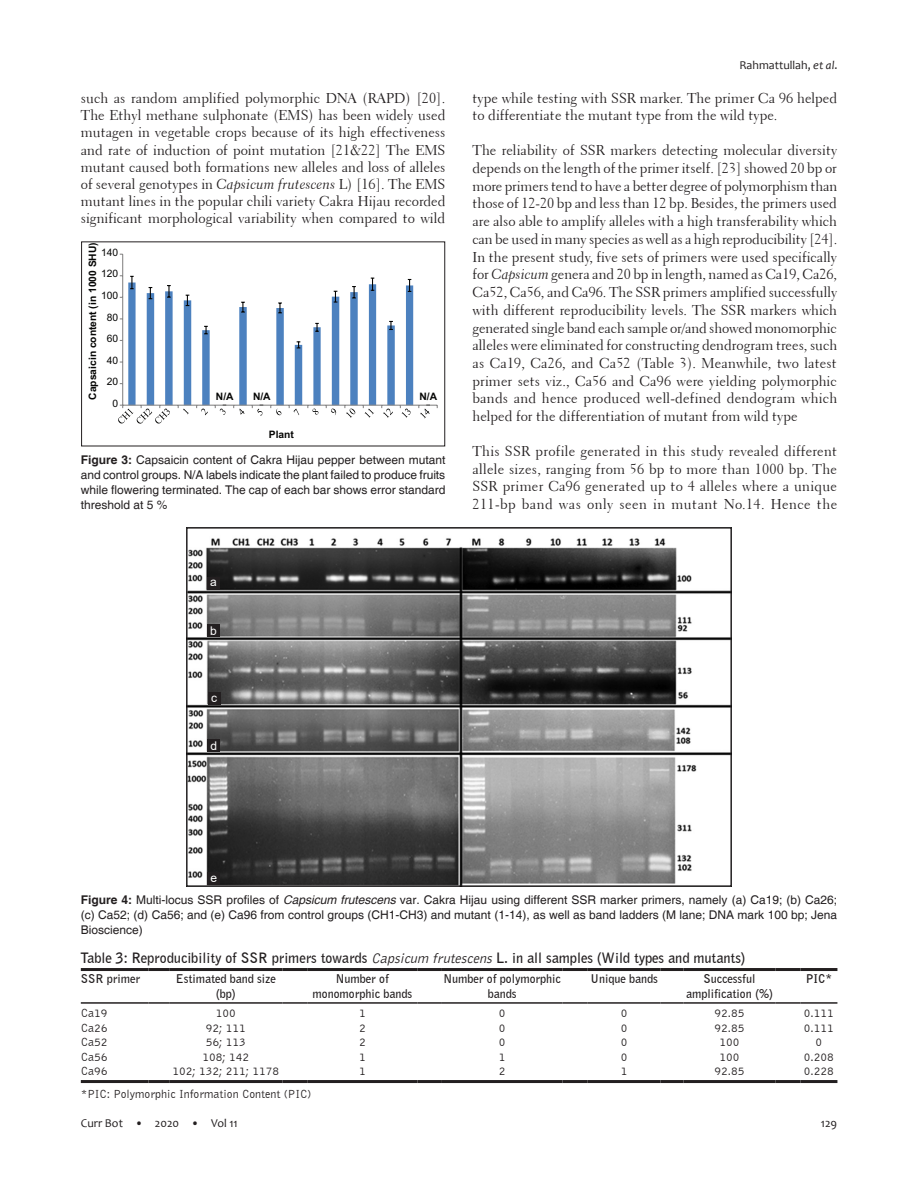
<style>
.page{position:relative;width:918px;height:1188px;background:#fff}
.page>*{position:absolute;margin:0;border:0;box-sizing:border-box;transform-origin:0 0}
.TX{font:14.25px/17.7px "Transitional 521 BT Roman A";color:#231f20;text-align:justify}
.TT{font:700 14.25px "Bell Gothic BT";color:#231f20}
.FGC{font:12px/15px "Helvetica";color:#231f20;text-align:justify}
.TCH{font:700 12px/14.4px "Bell Gothic BT";color:#231f20;text-align:center}
.TB{font:12px "Bell Gothic BT";color:#231f20}
.t1{font:12px "Candara";color:#231f20}
.TFN{font:12px "Bell Gothic BT";color:#231f20}
.TBL{font:12px "Bell Gothic BT";color:#231f20}
.LABEL{font:12px "Arial";color:#fff}
.t2{font:700 10.2px "Arial";color:#050504}
.t3{font:10.2px "Arial";color:#050504}
.s1{font-style:italic}
.s2{font-family:"Transitional 521 BT Cursive A"}
.s3{font-weight:700}
.s4{font-weight:400;font-style:italic}
</style>
<div class="page">
<hr style="left:81px;top:1080px;width:67px;height:3px;background:#231f20">
<hr style="left:148px;top:1080px;width:21px;height:3px;background:#231f20">
<hr style="left:169px;top:1080px;width:114px;height:3px;background:#231f20">
<hr style="left:283px;top:1080px;width:24px;height:3px;background:#231f20">
<hr style="left:307px;top:1080px;width:110px;height:3px;background:#231f20">
<hr style="left:417px;top:1080px;width:25px;height:3px;background:#231f20">
<hr style="left:442px;top:1080px;width:121px;height:3px;background:#231f20">
<hr style="left:562px;top:1080px;width:26px;height:3px;background:#231f20">
<hr style="left:588px;top:1080px;width:73px;height:3px;background:#231f20">
<hr style="left:661px;top:1080px;width:22px;height:3px;background:#231f20">
<hr style="left:683px;top:1080px;width:93px;height:3px;background:#231f20">
<hr style="left:776px;top:1080px;width:24px;height:3px;background:#231f20">
<hr style="left:800px;top:1080px;width:37px;height:3px;background:#231f20">
<hr style="left:81px;top:1002px;width:67px;height:2px;background:#231f20">
<hr style="left:148px;top:1002px;width:21px;height:2px;background:#231f20">
<hr style="left:169px;top:1002px;width:114px;height:2px;background:#231f20">
<hr style="left:283px;top:1002px;width:24px;height:2px;background:#231f20">
<hr style="left:307px;top:1002px;width:110px;height:2px;background:#231f20">
<hr style="left:417px;top:1002px;width:25px;height:2px;background:#231f20">
<hr style="left:442px;top:1002px;width:121px;height:2px;background:#231f20">
<hr style="left:562px;top:1002px;width:26px;height:2px;background:#231f20">
<hr style="left:588px;top:1002px;width:73px;height:2px;background:#231f20">
<hr style="left:661px;top:1002px;width:22px;height:2px;background:#231f20">
<hr style="left:683px;top:1002px;width:93px;height:2px;background:#231f20">
<hr style="left:776px;top:1002px;width:24px;height:2px;background:#231f20">
<hr style="left:800px;top:1002px;width:37px;height:2px;background:#231f20">
<hr style="left:81px;top:968px;width:67px;height:3px;background:#231f20">
<hr style="left:148px;top:968px;width:21px;height:3px;background:#231f20">
<hr style="left:169px;top:968px;width:114px;height:3px;background:#231f20">
<hr style="left:283px;top:968px;width:24px;height:3px;background:#231f20">
<hr style="left:307px;top:968px;width:110px;height:3px;background:#231f20">
<hr style="left:417px;top:968px;width:25px;height:3px;background:#231f20">
<hr style="left:442px;top:968px;width:121px;height:3px;background:#231f20">
<hr style="left:562px;top:968px;width:26px;height:3px;background:#231f20">
<hr style="left:588px;top:968px;width:73px;height:3px;background:#231f20">
<hr style="left:661px;top:968px;width:22px;height:3px;background:#231f20">
<hr style="left:683px;top:968px;width:93px;height:3px;background:#231f20">
<hr style="left:776px;top:968px;width:24px;height:3px;background:#231f20">
<hr style="left:800px;top:968px;width:37px;height:3px;background:#231f20">
<hr style="left:122px;top:254px;width:1px;height:151px;background:#878686">
<hr style="left:123px;top:405px;width:314px;height:1px;background:#878686">
<svg style="left:118px;top:275px;width:312px;height:149px"></svg>
<div style="left:81px;top:242px;width:364px;height:204px;border:1px solid #231f20"></div>
<img style="left:189px;top:538px;width:540px;height:346px">
<div style="left:207px;top:739px;width:13px;height:13px;background:#231f20"></div>
<div style="left:208px;top:692px;width:13px;height:13px;background:#231f20"></div>
<div style="left:207px;top:625px;width:13px;height:12px;background:#231f20"></div>
<div style="left:207px;top:577px;width:13px;height:12px;background:#231f20"></div>
<div style="left:208px;top:872px;width:12px;height:13px;background:#231f20"></div>
<p class="t1" style="left:739px;top:58px;width:100px">Rahmattullah, <span class="s1">et al</span>.</p>
<p class="TX" style="left:81px;top:90px;width:366px;line-height:17.1px">such as random amplified polymorphic DNA (RAPD) [20].<br>The Ethyl methane sulphonate (EMS) has been widely used mutagen in vegetable crops because of its high effectiveness and rate of induction of point mutation [21&amp;22] The EMS mutant caused both formations new alleles and loss of alleles of several genotypes in <span class="s2">Capsicum frutescens</span> L) [16]. The EMS mutant lines in the popular chili variety Cakra Hijau recorded significant morphological variability when compared to wild</p>
<p class="TX" style="left:472px;top:89px;width:366px">type while testing with SSR marker. The primer Ca 96 helped to differentiate the mutant type from the wild type.</p>
<p class="TX" style="left:472px;top:142px;width:366px">The reliability of SSR markers detecting molecular diversity depends on the length of the primer itself. [23] showed 20 bp or more primers tend to have a better degree of polymorphism than those of 12-20 bp and less than 12 bp. Besides, the primers used are also able to amplify alleles with a high transferability which can be used in many species as well as a high reproducibility [24].<br>In the present study, five sets of primers were used specifically for <span class="s2">Capsicum</span> genera and 20 bp in length, named as Ca19, Ca26, Ca52, Ca56, and Ca96. The SSR primers amplified successfully with different reproducibility levels. The SSR markers which generated single band each sample or/and showed monomorphic alleles were eliminated for constructing dendrogram trees, such as Ca19, Ca26, and Ca52 (Table 3). Meanwhile, two latest primer sets viz., Ca56 and Ca96 were yielding polymorphic bands and hence produced well-defined dendogram which helped for the differentiation of mutant from wild type</p>
<p class="TX" style="left:472px;top:442px;width:366px">This SSR profile generated in this study revealed different allele sizes, ranging from 56 bp to more than 1000 bp. The SSR primer Ca96 generated up to 4 alleles where a unique 211-bp band was only seen in mutant No.14. Hence the</p>
<p class="t2" style="left:85px;top:400px;width:159px;rotate:-90deg">Capsaicin content (in 1000 SHU)</p>
<p class="t3" style="left:101px;top:245px;width:19px">140</p>
<p class="t3" style="left:101px;top:267px;width:19px">120</p>
<p class="t3" style="left:101px;top:288px;width:19px">100</p>
<p class="t3" style="left:107px;top:310px;width:13px">80</p>
<p class="t3" style="left:107px;top:332px;width:13px">60</p>
<p class="t3" style="left:107px;top:353px;width:13px">40</p>
<p class="t3" style="left:107px;top:375px;width:13px">20</p>
<p class="t2" style="left:216px;top:389px;width:19px">N/A</p>
<p class="t2" style="left:253px;top:389px;width:19px">N/A</p>
<p class="t2" style="left:420px;top:389px;width:19px">N/A</p>
<p class="t3" style="left:113px;top:396px;width:7px">0</p>
<p class="t2" style="left:269px;top:428px;width:26px">Plant</p>
<p class="FGC" style="left:81px;top:453px;width:366px"><span class="s3">Figure 3:</span> Capsaicin content of Cakra Hijau pepper between mutant and control groups. N/A labels indicate the plant failed to produce fruits while flowering terminated. The cap of each bar shows error standard threshold at 5 %</p>
<p class="LABEL" style="left:210px;top:574px;width:8px">a</p>
<p class="LABEL" style="left:210px;top:623px;width:8px">b</p>
<p class="LABEL" style="left:211px;top:689px;width:7px">c</p>
<p class="LABEL" style="left:210px;top:738px;width:8px">d</p>
<p class="LABEL" style="left:211px;top:869px;width:8px">e</p>
<p class="FGC" style="left:81px;top:893px;width:758px"><span class="s3">Figure 4:</span> Multi-locus SSR profiles of <span class="s1">Capsicum frutescens</span> var. Cakra Hijau using different SSR marker primers, namely (a) Ca19; (b) Ca26; (c) Ca52; (d) Ca56; and (e) Ca96 from control groups (CH1-CH3) and mutant (1-14), as well as band ladders (M lane; DNA mark 100 bp; Jena Bioscience)</p>
<p class="TT" style="left:81px;top:949px;width:666px">Table 3: Reproducibility of SSR primers towards <span class="s4">Capsicum frutescens</span> L. in all samples (Wild types and mutants)</p>
<p class="TCH" style="left:81px;top:971px;width:61px">SSR primer</p>
<p class="TCH" style="left:176px;top:971px;width:101px">Estimated band size (bp)</p>
<p class="TCH" style="left:313px;top:971px;width:101px">Number of monomorphic bands</p>
<p class="TCH" style="left:444px;top:971px;width:119px">Number of polymorphic bands</p>
<p class="TCH" style="left:590px;top:971px;width:69px">Unique bands</p>
<p class="TCH" style="left:686px;top:971px;width:89px">Successful amplification (%)</p>
<p class="TCH" style="left:806px;top:971px;width:28px">PIC*</p>
<p class="TB" style="left:81px;top:1006px;width:28px">Ca19</p>
<p class="TB" style="left:216px;top:1006px;width:22px">100</p>
<p class="TB" style="left:359px;top:1006px;width:8px">1</p>
<p class="TB" style="left:499px;top:1006px;width:8px">0</p>
<p class="TB" style="left:621px;top:1006px;width:8px">0</p>
<p class="TB" style="left:715px;top:1006px;width:32px">92.85</p>
<p class="TB" style="left:804px;top:1006px;width:32px">0.111</p>
<p class="TB" style="left:81px;top:1020px;width:28px">Ca26</p>
<p class="TB" style="left:206px;top:1020px;width:42px">92; 111</p>
<p class="TB" style="left:359px;top:1020px;width:8px">2</p>
<p class="TB" style="left:499px;top:1020px;width:8px">0</p>
<p class="TB" style="left:621px;top:1020px;width:8px">0</p>
<p class="TB" style="left:715px;top:1020px;width:32px">92.85</p>
<p class="TB" style="left:804px;top:1020px;width:32px">0.111</p>
<p class="TB" style="left:81px;top:1035px;width:28px">Ca52</p>
<p class="TB" style="left:206px;top:1035px;width:42px">56; 113</p>
<p class="TB" style="left:359px;top:1035px;width:8px">2</p>
<p class="TB" style="left:499px;top:1035px;width:8px">0</p>
<p class="TB" style="left:621px;top:1035px;width:8px">0</p>
<p class="TB" style="left:720px;top:1035px;width:22px">100</p>
<p class="TB" style="left:816px;top:1035px;width:8px">0</p>
<p class="TB" style="left:81px;top:1049px;width:28px">Ca56</p>
<p class="TB" style="left:203px;top:1049px;width:48px">108; 142</p>
<p class="TB" style="left:359px;top:1049px;width:8px">1</p>
<p class="TB" style="left:499px;top:1049px;width:8px">1</p>
<p class="TB" style="left:621px;top:1049px;width:8px">0</p>
<p class="TB" style="left:720px;top:1049px;width:22px">100</p>
<p class="TB" style="left:804px;top:1049px;width:32px">0.208</p>
<p class="TBL" style="left:81px;top:1064px;width:28px">Ca96</p>
<p class="TBL" style="left:173px;top:1064px;width:108px">102; 132; 211; 1178</p>
<p class="TBL" style="left:359px;top:1064px;width:8px">1</p>
<p class="TBL" style="left:499px;top:1064px;width:8px">2</p>
<p class="TBL" style="left:621px;top:1064px;width:8px">1</p>
<p class="TBL" style="left:715px;top:1064px;width:32px">92.85</p>
<p class="TBL" style="left:804px;top:1064px;width:32px">0.228</p>
<p class="TFN" style="left:81px;top:1086px;width:232px">*PIC: Polymorphic Information Content (PIC)</p>
<p class="t1" style="left:81px;top:1115px;width:159px">Curr Bot • 2020 • Vol 11</p>
<p class="t1" style="left:821px;top:1115px;width:18px">129</p>
</div>
